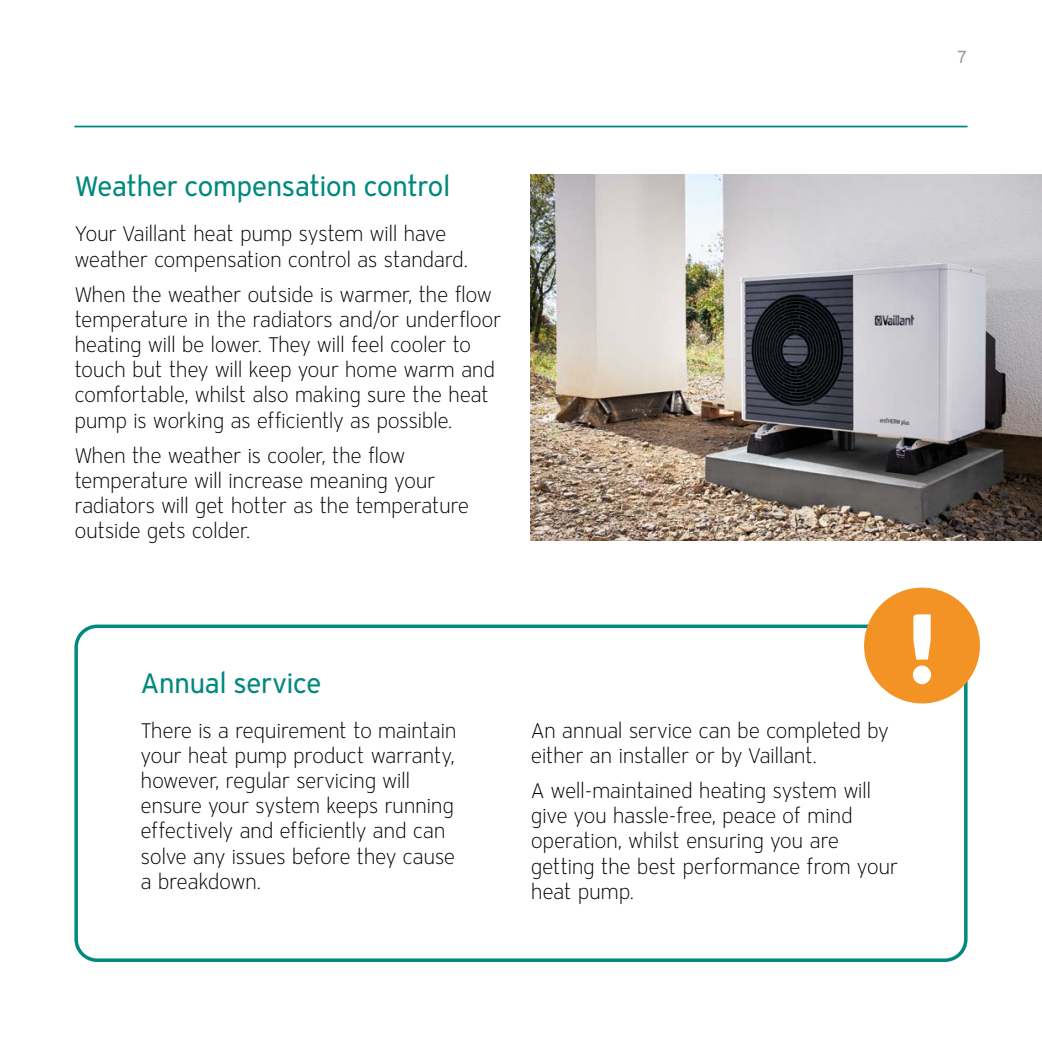
<style>
.page{position:relative;width:1042px;height:1042px;background:#fff}
.page>*{position:absolute;margin:0;border:0;box-sizing:border-box;transform-origin:0 0}
.t1{font:800 98.17px "Vaillant 16";color:#fff}
.t2{font:28px "Vaillant 16";letter-spacing:-.03em;color:#00897e}
.t3{font:300 21px/25.2px "Vaillant 16";letter-spacing:-.025em;color:#000}
.t4{font:17.5px "Vaillant 16";color:#9d9d9c}
</style>
<div class="page">
<hr style="left:74px;top:126px;width:893px;height:1px;background:#00897e">
<div style="left:74px;top:624px;width:893px;height:338px;border:4px solid #00897e;border-radius:21px"></div>
<img style="left:531px;top:174px;width:511px;height:367px">
<div style="left:864px;top:587px;width:116px;height:116px;background:#f39325;border-radius:50%"></div>
<p class="t4" style="left:957px;top:46px;width:12px">7</p>
<h2 class="t2" style="left:74px;top:168px;width:377px">Weather compensation control</h2>
<p class="t3" style="left:74px;top:221px;width:395px">Your Vaillant heat pump system will have weather compensation control as standard.</p>
<p class="t3" style="left:74px;top:281px;width:429px">When the weather outside is warmer, the flow temperature in the radiators and/or underfloor heating will be lower. They will feel cooler to touch but they will keep your home warm and comfortable, whilst also making sure the heat pump is working as efficiently as possible.</p>
<p class="t3" style="left:74px;top:442px;width:396px">When the weather is cooler, the flow temperature will increase meaning your radiators will get hotter as the temperature outside gets colder.</p>
<h2 class="t2" style="left:141px;top:664px;width:183px">Annual service</h2>
<p class="t3" style="left:141px;top:717px;width:317px">There is a requirement to maintain your heat pump product warranty, however, regular servicing will ensure your system keeps running effectively and efficiently and can solve any issues before they cause a breakdown.</p>
<p class="t3" style="left:531px;top:717px;width:359px">An annual service can be completed by either an installer or by Vaillant.</p>
<p class="t3" style="left:531px;top:777px;width:369px">A well-maintained heating system will give you hassle-free, peace of mind operation, whilst ensuring you are getting the best performance from your heat pump.</p>
<h1 class="t1" style="left:906px;top:580px;width:33px">!</h1>
</div>
